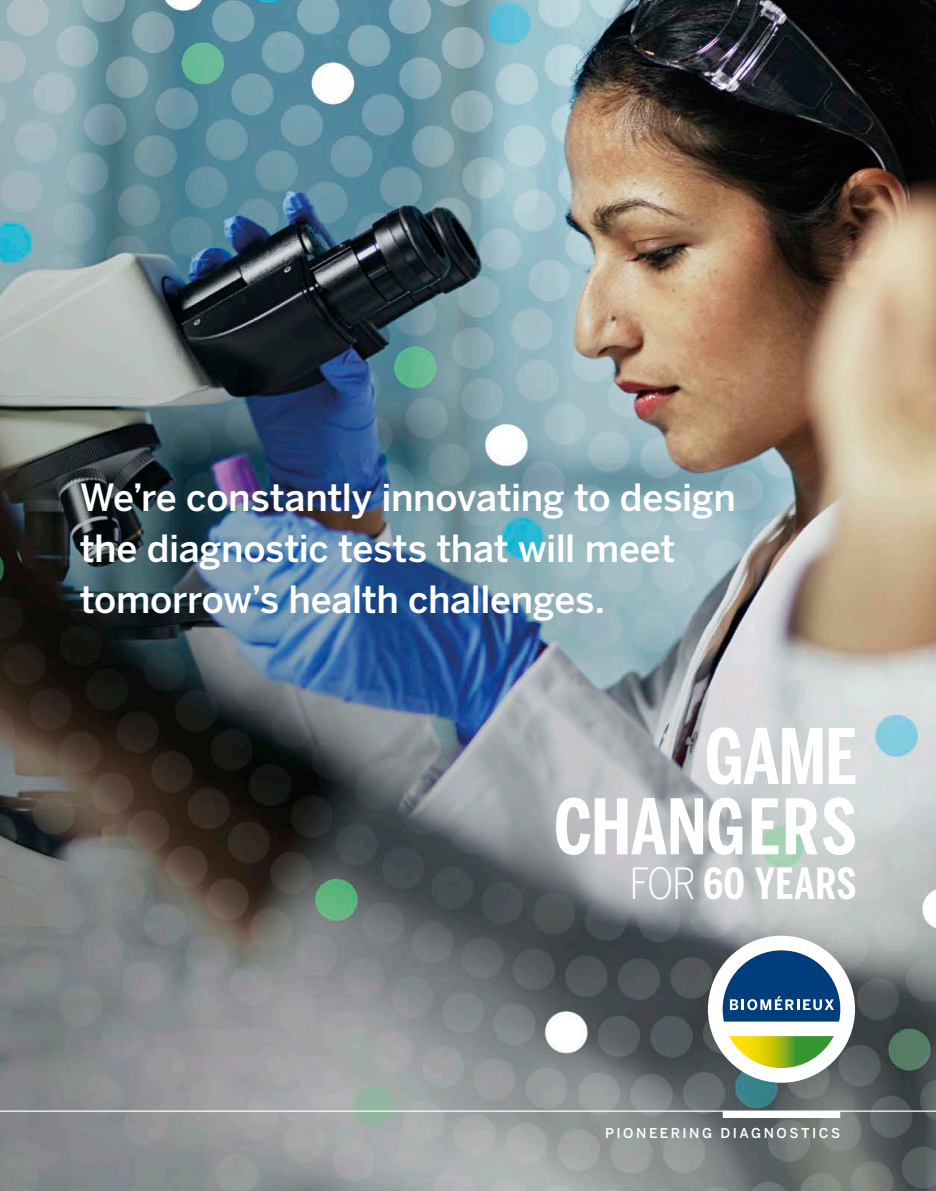
<style>
.page{position:relative;width:936px;height:1191px;background:#fff}
.page>*{position:absolute;margin:0;border:0;box-sizing:border-box;transform-origin:0 0}
.t1{font:700 75.75px "Benton Sans Compressed";color:#fff}
.t2{font:700 42.6px "Benton Sans Compressed";letter-spacing:.015em;color:#fff}
.t3{font:500 37.2px/51px "Benton Sans";letter-spacing:-.01em;color:#fff}
.t4{font:500 13.5px "Benton Sans";letter-spacing:.185em;color:#fff}
.s1{font-family:"Benton Sans Condensed";font-weight:300}
</style>
<div class="page">
<img style="left:0;top:0;width:935px;height:1191px">
<div style="left:722px;top:1111px;width:118px;height:7px;background:#fff"></div>
<div style="left:708px;top:935px;width:147px;height:147px;background:#fff;border-radius:50%"></div>
<svg style="left:729px;top:1036px;width:104px;height:32px"></svg>
<svg style="left:722px;top:950px;width:118px;height:71px"></svg>
<hr style="left:0;top:1110px;width:935px;height:1px;background:#fff">
<p class="t3" style="left:80px;top:471px;width:657px">We’re constantly innovating to design the diagnostic tests that will meet tomorrow’s health challenges.</p>
<p class="t1" style="left:705px;top:709px;width:153px">GAME</p>
<p class="t1" style="left:554px;top:780px;width:304px">CHANGERS</p>
<p class="t2" style="left:629px;top:857px;width:229px"><span class="s1">FOR</span> 60 YEARS</p>
<p class="t4" style="left:605px;top:1125px;width:236px">PIONEERING DIAGNOSTICS</p>
</div>
